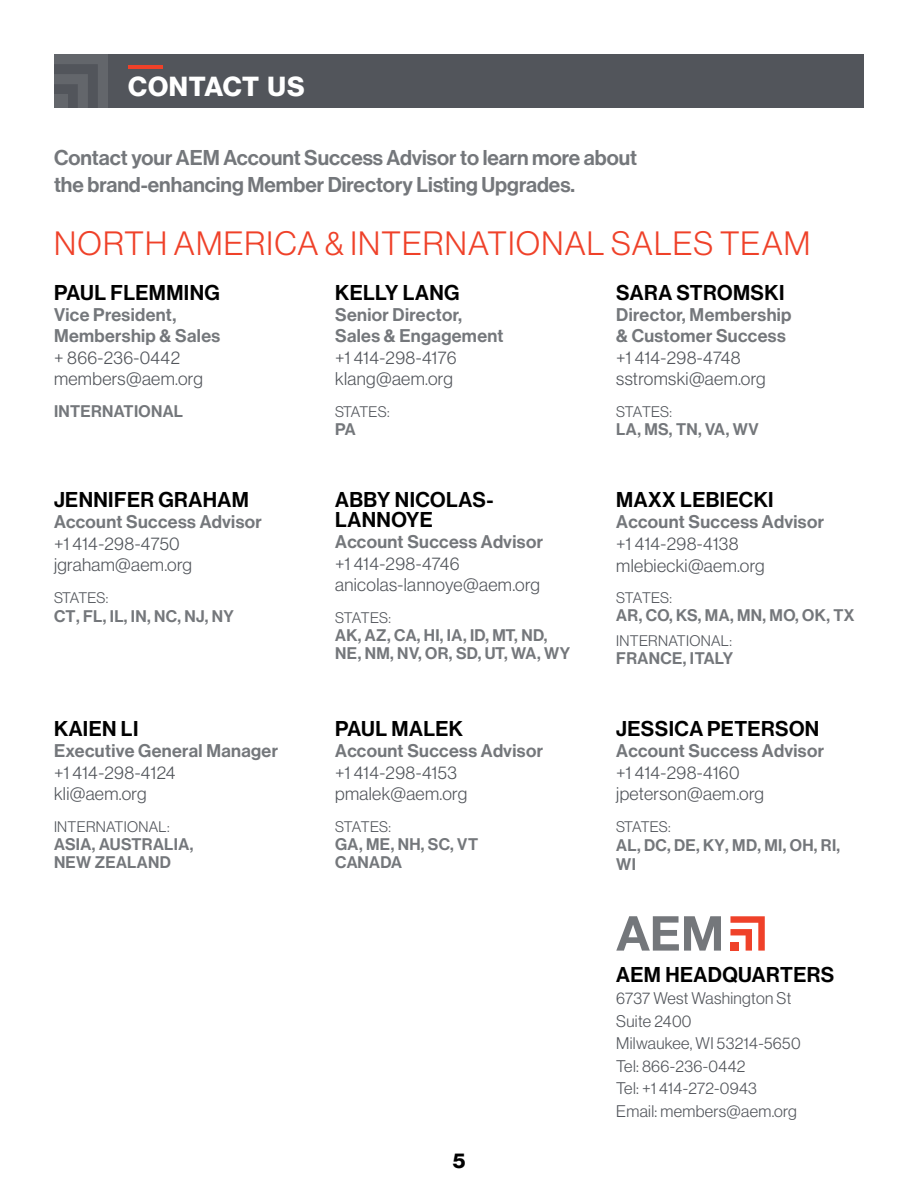
<style>
.page{position:relative;width:918px;height:1188px;background:#fff}
.page>*{position:absolute;margin:0;border:0;box-sizing:border-box;transform-origin:0 0}
.t1{font:33px "N Haas Grotesk DS Pro 45 Lt";letter-spacing:.035em;color:#ef4129}
.t2{font:27px "N Haas Grotesk DS Pro 75 Bd";letter-spacing:.03em;color:#fff}
.t3{font:21px/19.5px "N Haas Grotesk DS Pro 65 Md";letter-spacing:.02em;color:#000}
.t4{font:21px/27px "N Haas Grotesk DS Pro 65 Md";color:#74777b}
.t5{font:21px "N Haas Grotesk DS Pro 75 Bd";color:#000}
.t6{font:18px/21.1px "N Haas Grotesk DS Pro 45 Lt";letter-spacing:.02em;color:#52555b}
.t7{font:18px/21.1px "N Haas Grotesk DS Pro 65 Md";letter-spacing:.02em;color:#74777b}
.t8{font:16.5px/18px "N Haas Grotesk DS Pro 65 Md";letter-spacing:.02em;color:#74777b}
.t9{font:16.5px/22.5px "N Haas Grotesk DS Pro 45 Lt";letter-spacing:.02em;color:#52555b}
.t10{font:15px "N Haas Grotesk DS Pro 45 Lt";letter-spacing:.01em;color:#52555b}
</style>
<div class="page">
<div style="left:54px;top:54px;width:810px;height:54px;background:#52555b"></div>
<svg style="left:54px;top:54px;width:54px;height:54px"></svg>
<hr style="left:128px;top:65px;width:35px;height:4px;background:#ef4129">
<svg style="left:730px;top:916px;width:35px;height:35px"></svg>
<svg style="left:616px;top:916px;width:105px;height:35px"></svg>
<h2 class="t2" style="left:128px;top:71px;width:178px">CONTACT US</h2>
<p class="t4" style="left:54px;top:144px;width:585px">Contact your AEM Account Success Advisor to learn more about the brand-enhancing Member Directory Listing Upgrades.</p>
<h1 class="t1" style="left:54px;top:225px;width:758px">NORTH AMERICA &amp; INTERNATIONAL SALES TEAM</h1>
<p class="t3" style="left:54px;top:283px;width:168px">PAUL FLEMMING</p>
<p class="t7" style="left:54px;top:304px;width:168px">Vice President,<br>Membership &amp; Sales</p>
<p class="t6" style="left:54px;top:347px;width:150px">+ 866-236-0442 members@aem.org</p>
<p class="t8" style="left:54px;top:402px;width:131px">INTERNATIONAL</p>
<p class="t3" style="left:335px;top:283px;width:126px">KELLY LANG</p>
<p class="t7" style="left:335px;top:304px;width:170px">Senior Director,<br>Sales &amp; Engagement</p>
<p class="t6" style="left:335px;top:347px;width:123px">+1 414-298-4176 klang@aem.org</p>
<p class="t10" style="left:335px;top:403px;width:56px">STATES:</p>
<p class="t8" style="left:335px;top:420px;width:22px">PA</p>
<p class="t3" style="left:616px;top:283px;width:170px">SARA STROMSKI</p>
<p class="t7" style="left:616px;top:304px;width:177px">Director, Membership &amp; Customer Success</p>
<p class="t6" style="left:616px;top:347px;width:151px">+1 414-298-4748 sstromski@aem.org</p>
<p class="t10" style="left:616px;top:403px;width:57px">STATES:</p>
<p class="t8" style="left:616px;top:420px;width:144px">LA, MS, TN, VA, WV</p>
<p class="t3" style="left:54px;top:491px;width:196px">JENNIFER GRAHAM</p>
<p class="t7" style="left:54px;top:512px;width:209px">Account Success Advisor</p>
<p class="t6" style="left:54px;top:533px;width:140px">+1 414-298-4750 jgraham@aem.org</p>
<p class="t10" style="left:54px;top:589px;width:56px">STATES:</p>
<p class="t8" style="left:54px;top:607px;width:182px">CT, FL, IL, IN, NC, NJ, NY</p>
<p class="t3" style="left:54px;top:719px;width:86px">KAIEN LI</p>
<p class="t7" style="left:54px;top:741px;width:226px">Executive General Manager</p>
<p class="t6" style="left:54px;top:762px;width:123px">+1 414-298-4124 kli@aem.org</p>
<p class="t10" style="left:54px;top:818px;width:117px">INTERNATIONAL:</p>
<p class="t8" style="left:54px;top:835px;width:141px">ASIA, AUSTRALIA,<br>NEW ZEALAND</p>
<p class="t3" style="left:335px;top:491px;width:160px">ABBY NICOLAS-<br>LANNOYE</p>
<p class="t7" style="left:335px;top:531px;width:209px">Account Success Advisor</p>
<p class="t6" style="left:335px;top:553px;width:206px">+1 414-298-4746 anicolas-lannoye@aem.org</p>
<p class="t10" style="left:335px;top:609px;width:57px">STATES:</p>
<p class="t8" style="left:335px;top:626px;width:237px">AK, AZ, CA, HI, IA, ID, MT, ND,<br>NE, NM, NV, OR, SD, UT, WA, WY</p>
<p class="t3" style="left:335px;top:720px;width:129px">PAUL MALEK</p>
<p class="t7" style="left:335px;top:741px;width:209px">Account Success Advisor</p>
<p class="t6" style="left:335px;top:762px;width:134px">+1 414-298-4153 pmalek@aem.org</p>
<p class="t10" style="left:335px;top:818px;width:57px">STATES:</p>
<p class="t8" style="left:335px;top:835px;width:145px">GA, ME, NH, SC, VT<br>CANADA</p>
<p class="t5" style="left:453px;top:1148px;width:14px">5</p>
<p class="t3" style="left:616px;top:491px;width:159px">MAXX LEBIECKI</p>
<p class="t7" style="left:616px;top:512px;width:209px">Account Success Advisor</p>
<p class="t6" style="left:616px;top:533px;width:150px">+1 414-298-4138 mlebiecki@aem.org</p>
<p class="t10" style="left:616px;top:589px;width:57px">STATES:</p>
<p class="t8" style="left:616px;top:607px;width:240px">AR, CO, KS, MA, MN, MO, OK, TX</p>
<p class="t10" style="left:616px;top:632px;width:117px">INTERNATIONAL:</p>
<p class="t8" style="left:616px;top:649px;width:118px">FRANCE, ITALY</p>
<p class="t3" style="left:616px;top:720px;width:205px">JESSICA PETERSON</p>
<p class="t7" style="left:616px;top:741px;width:209px">Account Success Advisor</p>
<p class="t6" style="left:616px;top:762px;width:149px">+1 414-298-4160 jpeterson@aem.org</p>
<p class="t10" style="left:616px;top:818px;width:56px">STATES:</p>
<p class="t8" style="left:616px;top:835px;width:225px;line-height:19.5px">AL, DC, DE, KY, MD, MI, OH, RI,<br>WI</p>
<p class="t3" style="left:616px;top:965px;width:220px">AEM HEADQUARTERS</p>
<p class="t9" style="left:616px;top:987px;width:186px">6737 West Washington St<br>Suite 2400<br>Milwaukee, WI 53214-5650<br>Tel: 866-236-0442<br>Tel: +1 414-272-0943<br>Email: members@aem.org</p>
</div>
